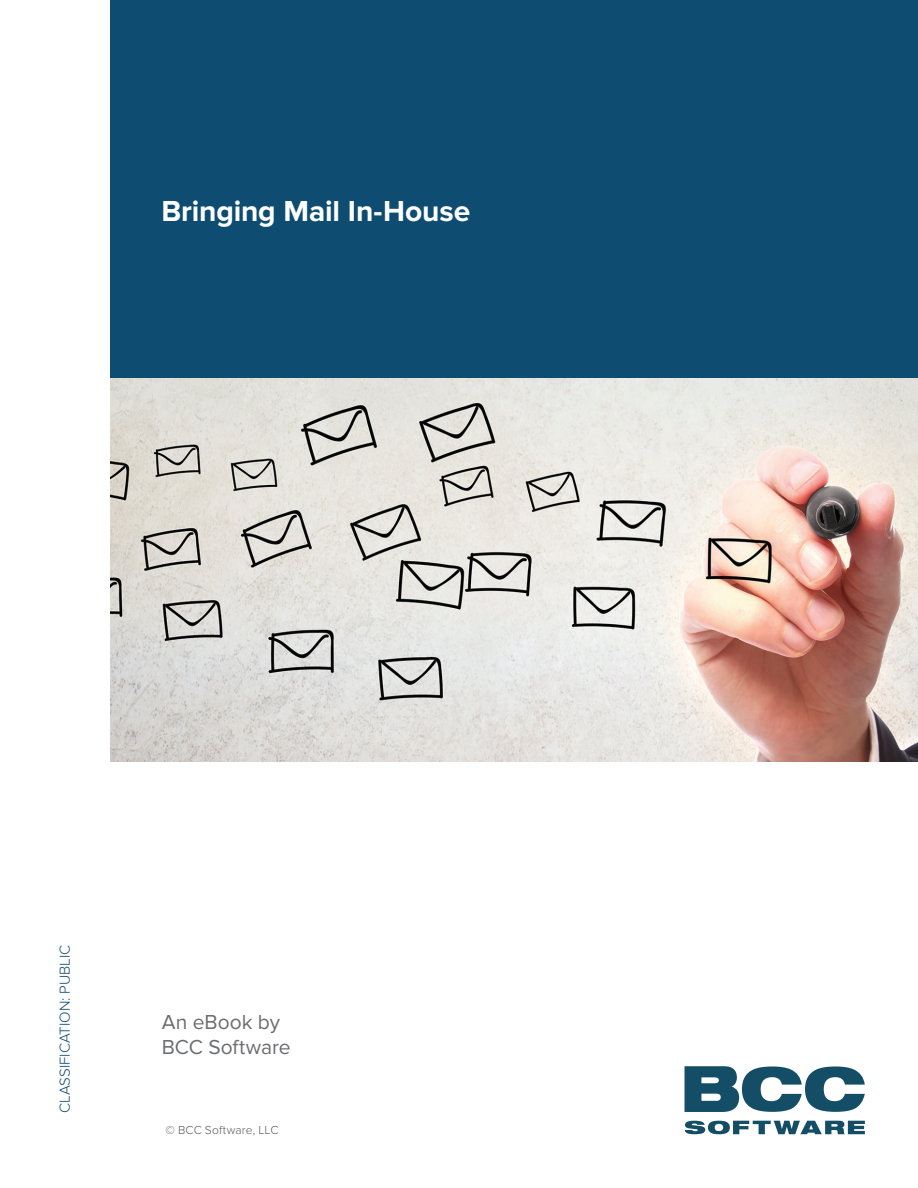
<style>
.page{position:relative;width:918px;height:1188px;background:#fff}
.page>*{position:absolute;margin:0;border:0;box-sizing:border-box;transform-origin:0 0}
.t1{font:700 30px "Proxima Nova";letter-spacing:-.005em;color:#fff}
.t2{font:21px/25.2px "Proxima Nova";color:#6c6d70}
.t3{font:300 15px "Proxima Nova";color:#0e4d71}
.t4{font:300 12px "Proxima Nova";letter-spacing:.015em;color:#57585a}
</style>
<div class="page">
<svg style="left:685px;top:1066px;width:180px;height:46px"></svg>
<svg style="left:685px;top:1121px;width:180px;height:13px"></svg>
<div style="left:111px;top:0;width:807px;height:757px;background:#0e4d71"></div>
<img style="left:111px;top:378px;width:807px;height:383px">
<p class="t1" style="left:161px;top:194px;width:310px">Bringing Mail In-House</p>
<p class="t3" style="left:56px;top:1113px;width:170px;rotate:-90deg">CLASSIFICATION: PUBLIC</p>
<h3 class="t2" style="left:162px;top:1010px;width:130px">An eBook by<br>BCC Software</h3>
<p class="t4" style="left:166px;top:1123px;width:114px">© BCC Software, LLC</p>
</div>
